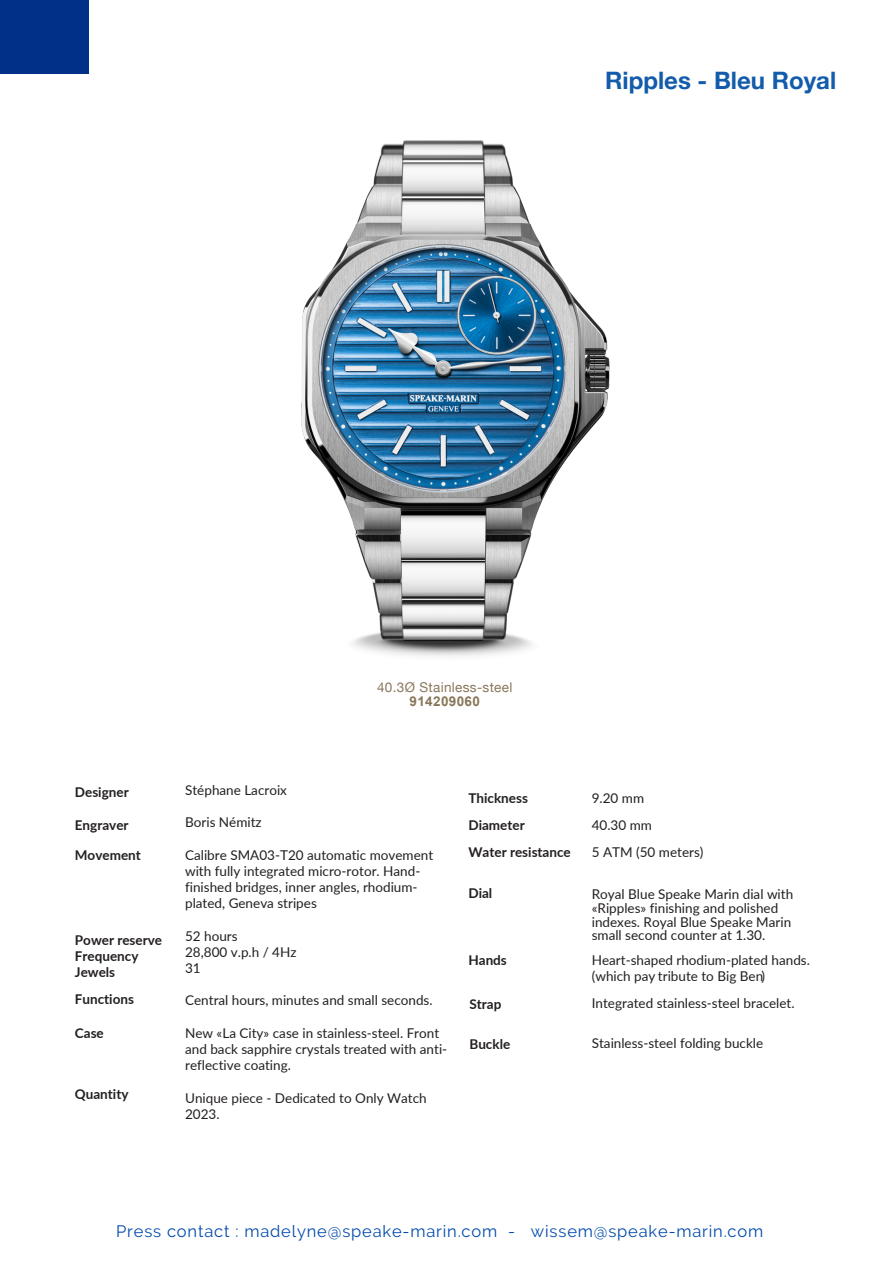
<style>
.page{position:relative;width:893px;height:1264px;background:#fff}
.page>*{position:absolute;margin:0;border:0;box-sizing:border-box;transform-origin:0 0}
.t1{font:700 24px "Helvetica Neue";color:#135cab}
.t2{font:16.5px "Raleway";letter-spacing:.05em;color:#004aad}
.t3{font:13.5px/16.2px "Lato";color:#231f20}
.t4{font:700 13.5px/27px "Lato";color:#231f20}
.t5{font:13.5px "Helvetica Neue";letter-spacing:.025em;color:#89775a}
.t6{font:700 13.5px "Arial";letter-spacing:.025em;color:#89775a}
</style>
<div class="page">
<img style="left:301px;top:140px;width:309px;height:517px">
<div style="left:0;top:0;width:89px;height:73px;background:#003087"></div>
<h1 class="t1" style="left:605px;top:61px;width:232px">Ripples - Bleu Royal</h1>
<p class="t5" style="left:377px;top:677px;width:137px">40.3Ø Stainless-steel</p>
<p class="t6" style="left:409px;top:691px;width:72px">914209060</p>
<p class="t4" style="left:75px;top:777px;width:55px">Designer</p>
<p class="t4" style="left:75px;top:810px;width:55px">Engraver</p>
<p class="t4" style="left:75px;top:840px;width:67px">Movement</p>
<p class="t4" style="left:75px;top:930px;width:89px;line-height:16.2px">Power reserve<br>Frequency<br>Jewels</p>
<p class="t4" style="left:75px;top:985px;width:61px">Functions</p>
<p class="t4" style="left:75px;top:1018px;width:30px">Case</p>
<p class="t4" style="left:75px;top:1079px;width:55px">Quantity</p>
<p class="t3" style="left:185px;top:781px;width:103px">Stéphane Lacroix</p>
<p class="t3" style="left:185px;top:813px;width:78px">Boris Némitz</p>
<p class="t3" style="left:185px;top:846px;width:249px">Calibre SMA03-T20 automatic movement with fully integrated micro-rotor. Hand&shy;finished bridges, inner angles, rhodium&shy;plated, Geneva stripes</p>
<p class="t3" style="left:185px;top:927px;width:113px">52 hours<br>28,800 v.p.h / 4Hz<br>31</p>
<p class="t3" style="left:185px;top:991px;width:249px">Central hours, minutes and small seconds.</p>
<p class="t3" style="left:185px;top:1024px;width:263px">New «La City» case in stainless-steel. Front and back sapphire crystals treated with anti&shy;reflective coating.</p>
<p class="t3" style="left:185px;top:1089px;width:243px">Unique piece - Dedicated to Only Watch<br>2023.</p>
<p class="t4" style="left:468px;top:783px;width:104px">Thickness<br>Diameter<br>Water resistance</p>
<p class="t4" style="left:468px;top:878px;width:25px">Dial</p>
<p class="t4" style="left:468px;top:946px;width:40px">Hands</p>
<p class="t4" style="left:469px;top:990px;width:33px">Strap</p>
<p class="t4" style="left:469px;top:1029px;width:42px">Buckle</p>
<p class="t3" style="left:591px;top:783px;width:113px;line-height:27px">9.20 mm<br>40.30 mm<br>5 ATM (50 meters)</p>
<p class="t3" style="left:591px;top:887px;width:203px;line-height:13.5px">Royal Blue Speake Marin dial with «Ripples» finishing and polished indexes. Royal Blue Speake Marin small second counter at 1.30.</p>
<p class="t3" style="left:591px;top:951px;width:220px">Heart-shaped rhodium-plated hands. (which pay tribute to Big Ben)</p>
<p class="t3" style="left:591px;top:994px;width:204px">Integrated stainless-steel bracelet.</p>
<p class="t3" style="left:591px;top:1034px;width:173px">Stainless-steel folding buckle</p>
<p class="t2" style="left:116px;top:1221px;width:648px">Press contact : madelyne@speake-marin.com - wissem@speake-marin.com</p>
</div>
